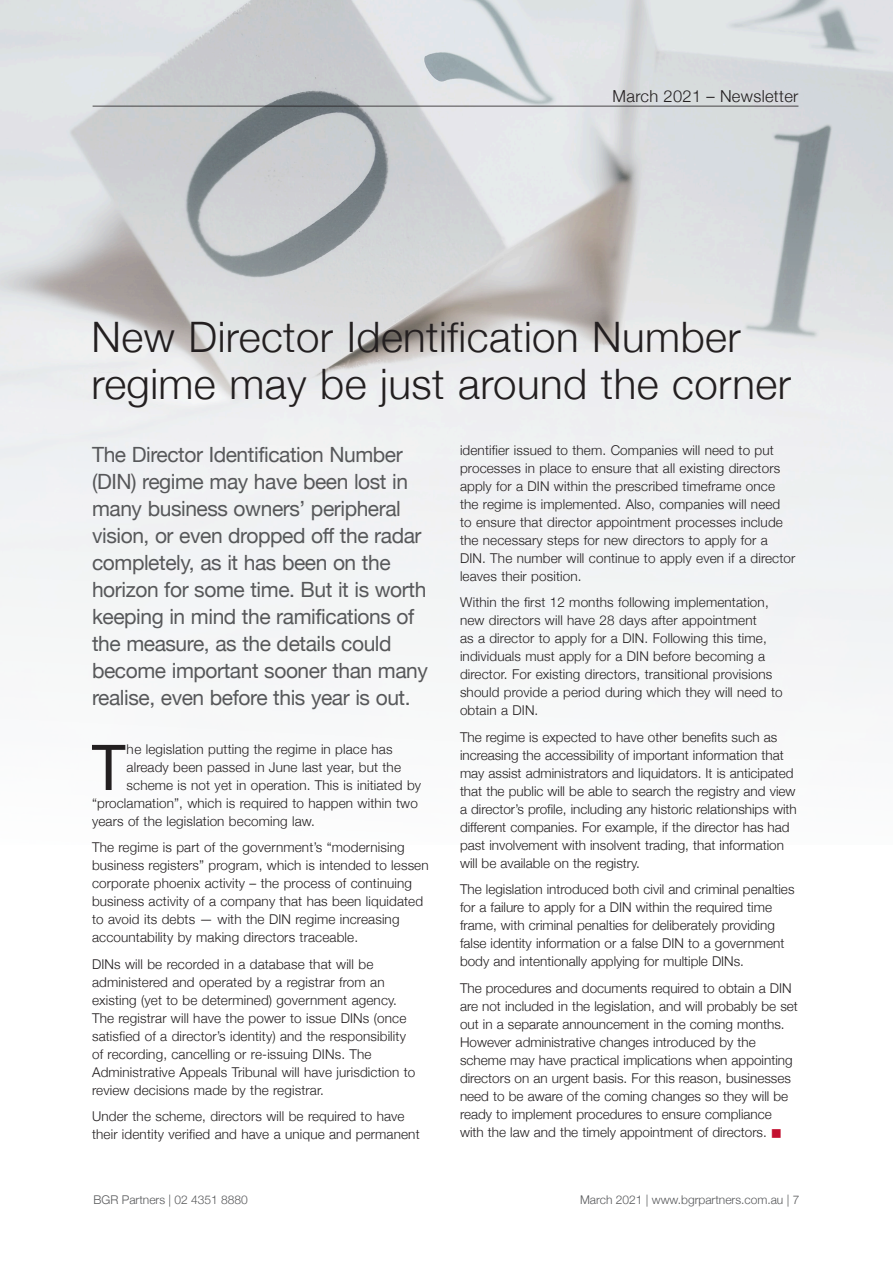
<style>
.page{position:relative;width:893px;height:1263px;background:#fff}
.page>*{position:absolute;margin:0;border:0;box-sizing:border-box;transform-origin:0 0}
.t1{font:66.9px "Myriad Pro";color:#231f20}
.t2{font:300 42px/46.5px "Helvetica Neue";letter-spacing:.01em;color:#231f20}
.t3{font:21px/27px "Helvetica Neue";letter-spacing:-.02em;color:#57585a}
.t4{font:300 16.5px "Helvetica Neue";letter-spacing:.02em;color:#231f20}
.t5{font:300 13.5px/18px "Helvetica Neue";letter-spacing:.01em;color:#231f20}
.t6{font:300 12px "Helvetica Neue";color:#57585a}
.s1{color:#c3102f}
</style>
<div class="page">
<img style="left:0;top:0;width:893px;height:702px">
<hr style="left:93px;top:106px;width:705px;height:1px;background:#231f20">
<p class="t4" style="left:613px;top:83px;width:187px">March 2021 – Newsletter</p>
<h2 class="t2" style="left:92px;top:311px;width:701px">New Director Identification Number regime may be just around the corner</h2>
<p class="t3" style="left:92px;top:442px;width:337px">The Director Identification Number (DIN) regime may have been lost in many business owners’ peripheral vision, or even dropped off the radar completely, as it has been on the horizon for some time. But it is worth keeping in mind the ramifications of the measure, as the details could become important sooner than many realise, even before this year is out.</p>
<h1 class="t1" style="left:92px;top:726px;width:35px">T</h1>
<p class="t5" style="left:127px;top:739px;width:267px">he legislation putting the regime in place has</p>
<p class="t5" style="left:460px;top:440px;width:337px">identifier issued to them. Companies will need to put processes in place to ensure that all existing directors apply for a DIN within the prescribed timeframe once the regime is implemented. Also, companies will need<br>to ensure that director appointment processes include the necessary steps for new directors to apply for a DIN. The number will continue to apply even if a director leaves their position.</p>
<p class="t5" style="left:460px;top:593px;width:324px">Within the first 12 months following implementation, new directors will have 28 days after appointment<br>as a director to apply for a DIN. Following this time, individuals must apply for a DIN before becoming a director. For existing directors, transitional provisions should provide a period during which they will need to obtain a DIN.</p>
<p class="t5" style="left:460px;top:727px;width:338px">The regime is expected to have other benefits such as increasing the accessibility of important information that may assist administrators and liquidators. It is anticipated that the public will be able to search the registry and view a director’s profile, including any historic relationships with different companies. For example, if the director has had past involvement with insolvent trading, that information will be available on the registry.</p>
<p class="t5" style="left:460px;top:880px;width:336px">The legislation introduced both civil and criminal penalties for a failure to apply for a DIN within the required time frame, with criminal penalties for deliberately providing false identity information or a false DIN to a government body and intentionally applying for multiple DINs.</p>
<p class="t5" style="left:460px;top:978px;width:339px">The procedures and documents required to obtain a DIN are not included in the legislation, and will probably be set out in a separate announcement in the coming months.<br>However administrative changes introduced by the scheme may have practical implications when appointing directors on an urgent basis. For this reason, businesses need to be aware of the coming changes so they will be ready to implement procedures to ensure compliance with the law and the timely appointment of directors. <span class="s1">■</span></p>
<p class="t5" style="left:127px;top:757px;width:276px">already been passed in June last year, but the</p>
<p class="t5" style="left:127px;top:775px;width:296px">scheme is not yet in operation. This is initiated by</p>
<p class="t5" style="left:92px;top:793px;width:327px">“proclamation”, which is required to happen within two</p>
<p class="t5" style="left:92px;top:811px;width:224px">years of the legislation becoming law.</p>
<p class="t5" style="left:92px;top:838px;width:338px">The regime is part of the government’s “modernising business registers” program, which is intended to lessen corporate phoenix activity – the process of continuing business activity of a company that has been liquidated to avoid its debts — with the DIN regime increasing accountability by making directors traceable.</p>
<p class="t5" style="left:92px;top:954px;width:325px">DINs will be recorded in a database that will be administered and operated by a registrar from an existing (yet to be determined) government agency.<br>The registrar will have the power to issue DINs (once satisfied of a director’s identity) and the responsibility of recording, cancelling or re-issuing DINs. The Administrative Appeals Tribunal will have jurisdiction to review decisions made by the registrar.</p>
<p class="t5" style="left:92px;top:1107px;width:329px">Under the scheme, directors will be required to have their identity verified and have a unique and permanent</p>
<p class="t6" style="left:94px;top:1190px;width:156px">BGR Partners | 02 4351 8880</p>
<p class="t6" style="left:580px;top:1190px;width:221px">March 2021 | www.bgrpartners.com.au | 7</p>
</div>
